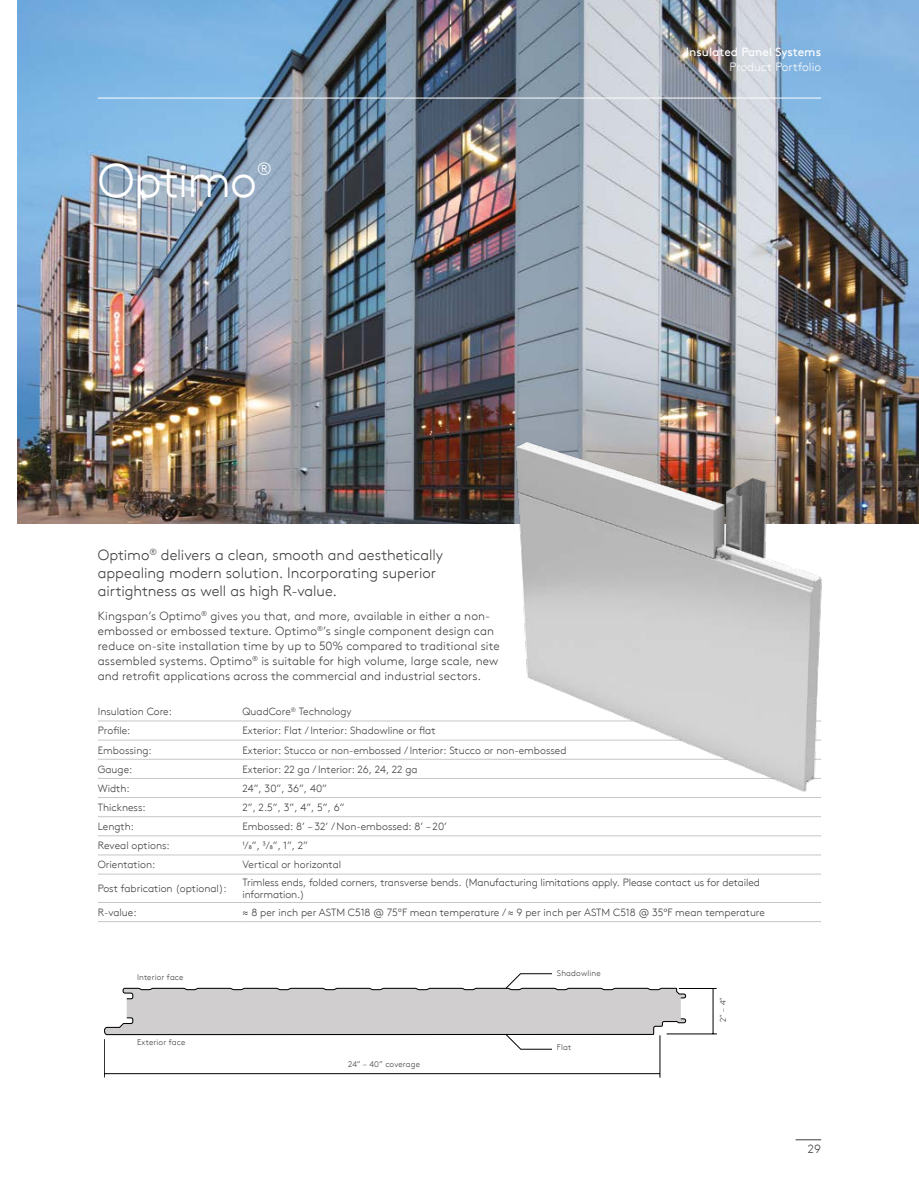
<style>
.page{position:relative;width:919px;height:1191px;background:#fff}
.page>*{position:absolute;margin:0;border:0;box-sizing:border-box;transform-origin:0 0}
.t1{font:300 48px "Kingspan Brown TT";letter-spacing:-.025em;color:#fff}
.t2{font:300 18px "Kingspan Brown TT";color:#fff}
.t3{font:300 15px/18px "Kingspan Brown TT";color:#3c3c3b}
.t4{font:300 12px/15px "Kingspan Brown TT";letter-spacing:.01em;color:#3c3c3b}
.t5{font:12px "Kingspan Brown TT";color:#fff}
.t6{font:300 12px "Kingspan Brown TT";color:#fff}
.t7{font:300 10.5px/12px "Kingspan Brown TT";color:#3c3c3b}
.t8{font:300 8.25px "Kingspan Brown TT";letter-spacing:.015em;color:#3c3c3b}
</style>
<div class="page">
<svg style="left:795px;top:1139px;width:26px;height:1px"></svg>
<hr style="left:104px;top:1039px;width:1px;height:38px;background:#000">
<hr style="left:104px;top:1073px;width:555px;height:1px;background:#000">
<hr style="left:659px;top:1035px;width:1px;height:42px;background:#000">
<hr style="left:666px;top:1033px;width:50px;height:1px;background:#000">
<hr style="left:712px;top:988px;width:1px;height:46px;background:#000">
<hr style="left:678px;top:988px;width:38px;height:1px;background:#000">
<svg style="left:104px;top:973px;width:582px;height:76px"></svg>
<div style="left:552px;top:969px;width:90px;height:14px;background:#fff"></div>
<div style="left:552px;top:1044px;width:64px;height:21px;background:#fff"></div>
<img style="left:17px;top:0;width:901px;height:523px">
<hr style="left:98px;top:720px;width:144px;height:1px;background:#c6c6c6">
<hr style="left:242px;top:720px;width:579px;height:1px;background:#c6c6c6">
<hr style="left:98px;top:740px;width:144px;height:1px;background:#c6c6c6">
<hr style="left:242px;top:740px;width:579px;height:1px;background:#c6c6c6">
<hr style="left:98px;top:759px;width:144px;height:1px;background:#c6c6c6">
<hr style="left:242px;top:759px;width:579px;height:1px;background:#c6c6c6">
<hr style="left:98px;top:778px;width:144px;height:1px;background:#c6c6c6">
<hr style="left:242px;top:778px;width:579px;height:1px;background:#c6c6c6">
<hr style="left:98px;top:797px;width:144px;height:1px;background:#c6c6c6">
<hr style="left:242px;top:797px;width:579px;height:1px;background:#c6c6c6">
<hr style="left:98px;top:816px;width:144px;height:1px;background:#c6c6c6">
<hr style="left:242px;top:816px;width:579px;height:1px;background:#c6c6c6">
<hr style="left:98px;top:835px;width:144px;height:1px;background:#c6c6c6">
<hr style="left:242px;top:835px;width:579px;height:1px;background:#c6c6c6">
<hr style="left:98px;top:854px;width:144px;height:1px;background:#c6c6c6">
<hr style="left:242px;top:854px;width:579px;height:1px;background:#c6c6c6">
<hr style="left:98px;top:874px;width:144px;height:1px;background:#c6c6c6">
<hr style="left:242px;top:874px;width:579px;height:1px;background:#c6c6c6">
<hr style="left:98px;top:902px;width:144px;height:1px;background:#c6c6c6">
<hr style="left:242px;top:902px;width:579px;height:1px;background:#c6c6c6">
<hr style="left:98px;top:921px;width:144px;height:1px;background:#c6c6c6">
<hr style="left:242px;top:921px;width:579px;height:1px;background:#c6c6c6">
<img style="left:497px;top:426px;width:363px;height:366px">
<hr style="left:98px;top:98px;width:723px;height:1px;background:#fff">
<h1 class="t1" style="left:98px;top:145px;width:161px">Optimo</h1>
<h2 class="t2" style="left:257px;top:156px;width:17px">®</h2>
<h3 class="t3" style="left:98px;top:544px;width:347px">Optimo<sup>®</sup> delivers a clean, smooth and aesthetically appealing modern solution. Incorporating superior airtightness as well as high R-value.</h3>
<p class="t4" style="left:98px;top:607px;width:403px">Kingspan’s Optimo<sup>®</sup> gives you that, and more, available in either a non&shy;embossed or embossed texture. Optimo<sup>®</sup>’s single component design can reduce on-site installation time by up to 50% compared to traditional site assembled systems. Optimo<sup>®</sup> is suitable for high volume, large scale, new and retrofit applications across the commercial and industrial sectors.</p>
<p class="t5" style="left:685px;top:42px;width:137px">Insulated Panel Systems</p>
<p class="t6" style="left:729px;top:58px;width:93px">Product Portfolio</p>
<p class="t7" style="left:98px;top:705px;width:76px">Insulation Core:</p>
<p class="t7" style="left:242px;top:705px;width:111px">QuadCore<sup>®</sup> Technology</p>
<p class="t7" style="left:98px;top:724px;width:34px">Profile:</p>
<p class="t7" style="left:242px;top:724px;width:194px">Exterior: Flat / Interior: Shadowline or flat</p>
<p class="t7" style="left:98px;top:743px;width:55px">Embossing:</p>
<p class="t7" style="left:242px;top:743px;width:325px">Exterior: Stucco or non-embossed / Interior: Stucco or non-embossed</p>
<p class="t7" style="left:98px;top:762px;width:36px">Gauge:</p>
<p class="t7" style="left:242px;top:762px;width:177px">Exterior: 22 ga / Interior: 26, 24, 22 ga</p>
<p class="t7" style="left:98px;top:781px;width:33px">Width:</p>
<p class="t7" style="left:242px;top:781px;width:86px">24”, 30”, 36”, 40”</p>
<p class="t7" style="left:98px;top:800px;width:49px">Thickness:</p>
<p class="t7" style="left:242px;top:800px;width:103px">2”, 2.5”, 3”, 4”, 5”, 6”</p>
<p class="t7" style="left:98px;top:819px;width:38px">Length:</p>
<p class="t7" style="left:242px;top:819px;width:206px">Embossed: 8’ – 32’ / Non-embossed: 8’ – 20’</p>
<p class="t7" style="left:98px;top:839px;width:73px">Reveal options:</p>
<p class="t7" style="left:242px;top:839px;width:67px">1/8”, 3/8”, 1”, 2”</p>
<p class="t7" style="left:98px;top:858px;width:59px">Orientation:</p>
<p class="t7" style="left:242px;top:858px;width:100px">Vertical or horizontal</p>
<p class="t7" style="left:98px;top:882px;width:130px">Post fabrication (optional):</p>
<p class="t7" style="left:242px;top:876px;width:519px">Trimless ends, folded corners, transverse bends. (Manufacturing limitations apply. Please contact us for detailed information.)</p>
<p class="t7" style="left:98px;top:905px;width:40px">R-value:</p>
<p class="t7" style="left:242px;top:905px;width:524px">≈ 8 per inch per ASTM C518 @ 75ºF mean temperature / ≈ 9 per inch per ASTM C518 @ 35°F mean temperature</p>
<p class="t8" style="left:137px;top:971px;width:48px">Interior face</p>
<p class="t8" style="left:137px;top:1035px;width:50px">Exterior face</p>
<p class="t8" style="left:348px;top:1058px;width:73px">24” – 40” coverage</p>
<p class="t8" style="left:557px;top:966px;width:45px">Shadowline</p>
<p class="t8" style="left:557px;top:1041px;width:16px">Flat</p>
<p class="t8" style="left:716px;top:1022px;width:27px;rotate:-90deg">2” – 4”</p>
<p class="t4" style="left:807px;top:1140px;width:15px">29</p>
</div>
